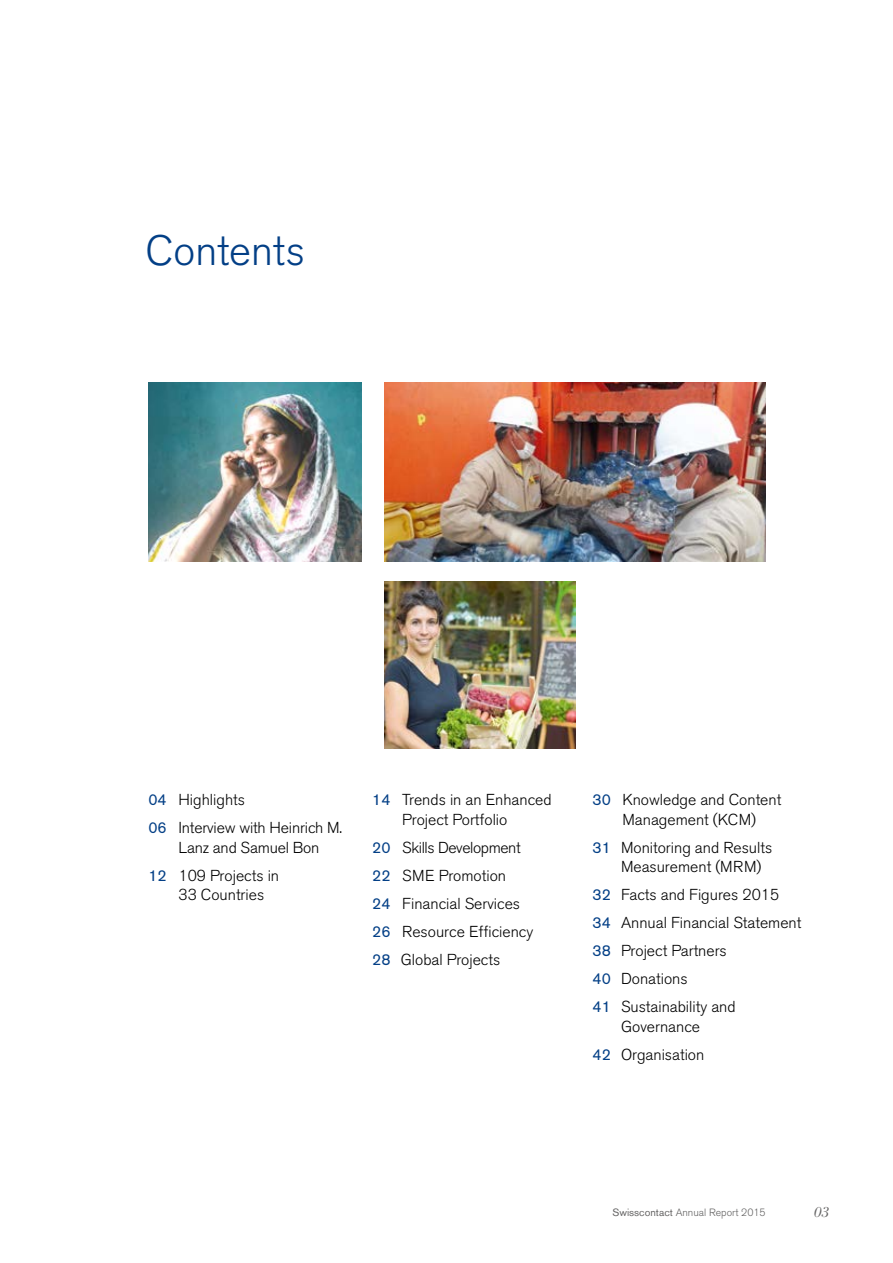
<style>
.page{position:relative;width:893px;height:1263px;background:#fff}
.page>*{position:absolute;margin:0;border:0;box-sizing:border-box;transform-origin:0 0}
.t1{font:300 42px "Akzidenz Grotesk BQ";color:#033f86}
.t2{font:300 15.75px/28px "Akzidenz Grotesk BQ";color:#000}
.t3{font:italic 15.3px "Bodoni";color:#646363}
.t4{font:300 10.5px "Akzidenz Grotesk BQ";color:#646363}
.s1{font-weight:400;color:#033f86}
.s2{font-weight:400}
</style>
<div class="page">
<img style="left:148px;top:383px;width:214px;height:178px">
<img style="left:385px;top:383px;width:381px;height:178px">
<img style="left:385px;top:581px;width:190px;height:167px">
<h1 class="t1" style="left:145px;top:227px;width:161px">Contents</h1>
<p class="t2" style="left:148px;top:786px;width:195px"><span class="s1">04</span> Highlights<br><span class="s1">06</span> Interview with Heinrich M.</p>
<p class="t2" style="left:148px;top:834px;width:172px;text-indent:30px">Lanz and Samuel Bon<br><span class="s1">12</span> 109 Projects in</p>
<p class="t2" style="left:178px;top:881px;width:87px">33 Countries</p>
<p class="t2" style="left:402px;top:790px;width:151px;line-height:19.5px;text-indent:-30px"><span class="s1">14</span> Trends in an Enhanced<br>Project Portfolio</p>
<p class="t2" style="left:372px;top:834px;width:163px"><span class="s1">20</span> Skills Development<br><span class="s1">22</span> SME Promotion<br><span class="s1">24</span> Financial Services<br><span class="s1">26</span> Resource Efficiency<br><span class="s1">28</span> Global Projects</p>
<p class="t2" style="left:592px;top:790px;width:190px;line-height:19.5px;text-align:center"><span class="s1">30</span> Knowledge and Content<br>Management (KCM)</p>
<p class="t2" style="left:621px;top:838px;width:153px;line-height:19.5px;text-indent:-29px"><span class="s1">31</span> Monitoring and Results<br>Measurement (MRM)</p>
<p class="t2" style="left:592px;top:881px;width:210px"><span class="s1">32</span> Facts and Figures 2015<br><span class="s1">34</span> Annual Financial Statement<br><span class="s1">38</span> Project Partners<br><span class="s1">40</span> Donations<br><span class="s1">41</span> Sustainability and</p>
<p class="t2" style="left:592px;top:1013px;width:113px;text-align:right">Governance<br><span class="s1">42</span> Organisation</p>
<p class="t4" style="left:612px;top:1206px;width:155px"><span class="s2">Swisscontact</span> Annual Report 2015</p>
<p class="t3" style="left:814px;top:1203px;width:17px">03</p>
</div>
